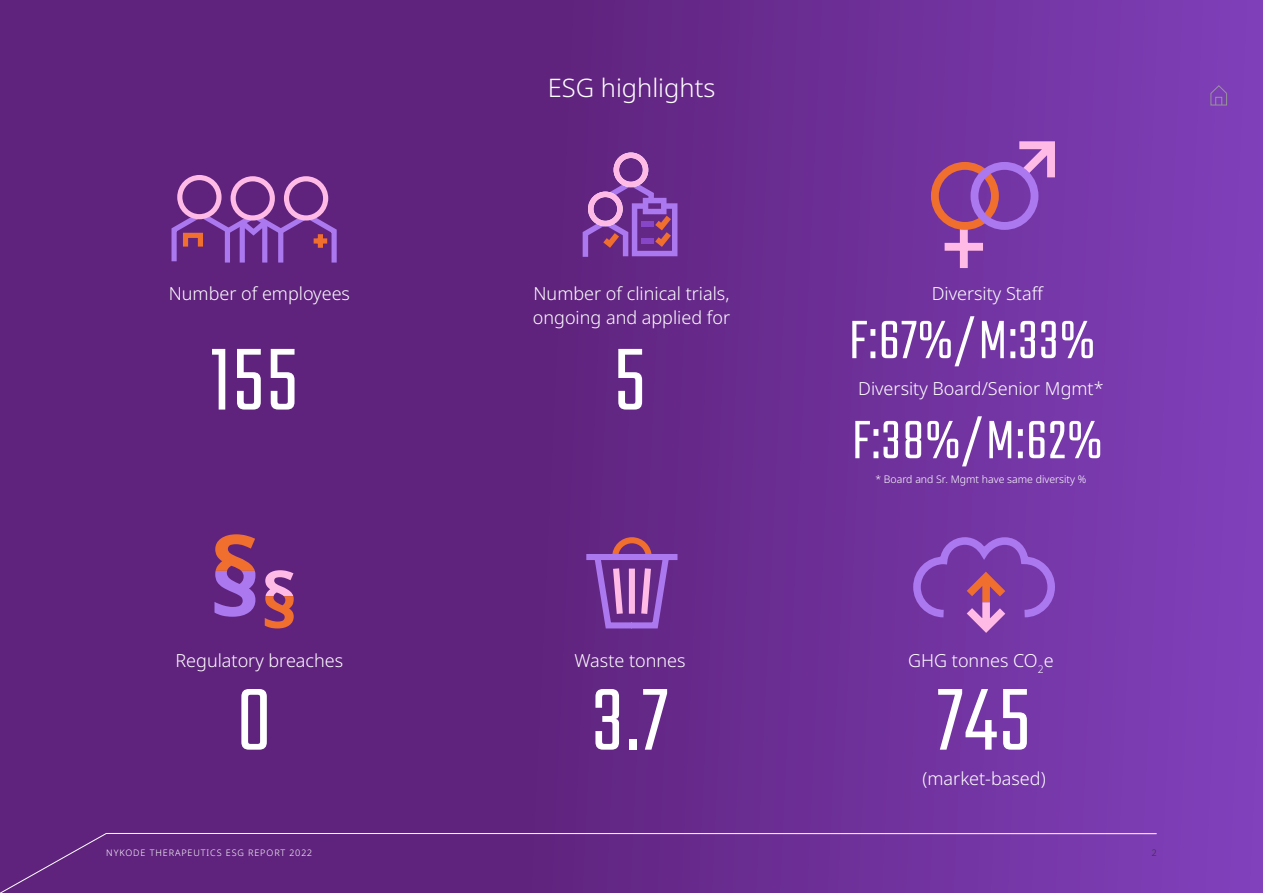
<style>
.page{position:relative;width:1263px;height:893px;background:#fff}
.page>*{position:absolute;margin:0;border:0;box-sizing:border-box;transform-origin:0 0}
.Highlights-tal_tekst{font:300 97.5px "Teko";letter-spacing:.025em;color:#fff}
.Highlights-tal_tekst-2{font:300 60px "Teko";letter-spacing:.025em;color:#fff}
.Highlights_tekst{font:300 25.5px "Noto Sans";color:#fff}
.Highlights_tekst-2{font:300 18px/24px "Noto Sans";color:#fff}
.Highlights_tekst-3{font:300 10.5px "Noto Sans";color:#fff}
.Cloumne-title{font:300 9px "Noto Sans";letter-spacing:.1em;color:#fff}
.t1{font:300 9px "Noto Sans";color:#323232}
</style>
<div class="page">
<div style="left:0;top:0;width:1263px;height:893px;background:linear-gradient(to right,#571c6e,#7a3bb0)"></div>
<svg style="left:214px;top:534px;width:41px;height:83px;background:#9d528e"></svg>
<svg style="left:265px;top:570px;width:29px;height:58px;background:#b9637e"></svg>
<svg style="left:583px;top:153px;width:94px;height:104px;background:#84479f"></svg>
<svg style="left:169px;top:175px;width:170px;height:93px;background:#7e4095"></svg>
<svg style="left:931px;top:135px;width:131px;height:141px;background:#8a47a5"></svg>
<svg style="left:909px;top:533px;width:150px;height:105px;background:#8243ac"></svg>
<svg style="left:580px;top:534px;width:103px;height:97px;background:#7f429c"></svg>
<div style="left:1215px;top:97px;width:7px;height:8px;border:1px solid #969696"></div>
<div style="left:1210px;top:93px;width:17px;height:12px;border:1px solid #969696"></div>
<svg style="left:1209px;top:85px;width:19px;height:10px"></svg>
<svg style="left:0;top:833px;width:1157px;height:60px;background:#692d8e"></svg>
<p class="Highlights_tekst" style="left:548px;top:70px;width:169px">ESG highlights</p>
<p class="Highlights_tekst-2" style="left:169px;top:282px;width:183px">Number of employees</p>
<p class="Highlights-tal_tekst" style="left:210px;top:328px;width:90px">155</p>
<p class="Highlights_tekst-2" style="left:533px;top:282px;width:199px">Number of clinical trials, ongoing and applied for</p>
<p class="Highlights_tekst-2" style="left:932px;top:282px;width:113px">Diversity Staff</p>
<p class="Highlights-tal_tekst-2" style="left:849px;top:308px;width:247px">F:67%/M:33%</p>
<p class="Highlights-tal_tekst" style="left:614px;top:328px;width:33px">5</p>
<p class="Highlights_tekst-2" style="left:858px;top:377px;width:247px">Diversity Board/Senior Mgmt*</p>
<p class="Highlights-tal_tekst-2" style="left:852px;top:408px;width:251px">F:38%/M:62%</p>
<p class="Highlights_tekst-3" style="left:875px;top:471px;width:212px">* Board and Sr. Mgmt have same diversity %</p>
<p class="Highlights_tekst-2" style="left:175px;top:648px;width:169px">Regulatory breaches</p>
<p class="Highlights_tekst-2" style="left:574px;top:648px;width:113px">Waste tonnes</p>
<p class="Highlights_tekst-2" style="left:908px;top:648px;width:147px">GHG tonnes CO<sub>2</sub>e</p>
<p class="Highlights-tal_tekst" style="left:236px;top:668px;width:37px">0</p>
<p class="Highlights-tal_tekst" style="left:592px;top:668px;width:77px">3.7</p>
<p class="Highlights-tal_tekst" style="left:938px;top:668px;width:94px">745</p>
<p class="Highlights_tekst-2" style="left:922px;top:767px;width:125px">(market-based)</p>
<p class="Cloumne-title" style="left:106px;top:846px;width:207px">NYKODE THERAPEUTICS ESG REPORT 2022</p>
<p class="t1" style="left:1152px;top:846px;width:6px">2</p>
</div>
